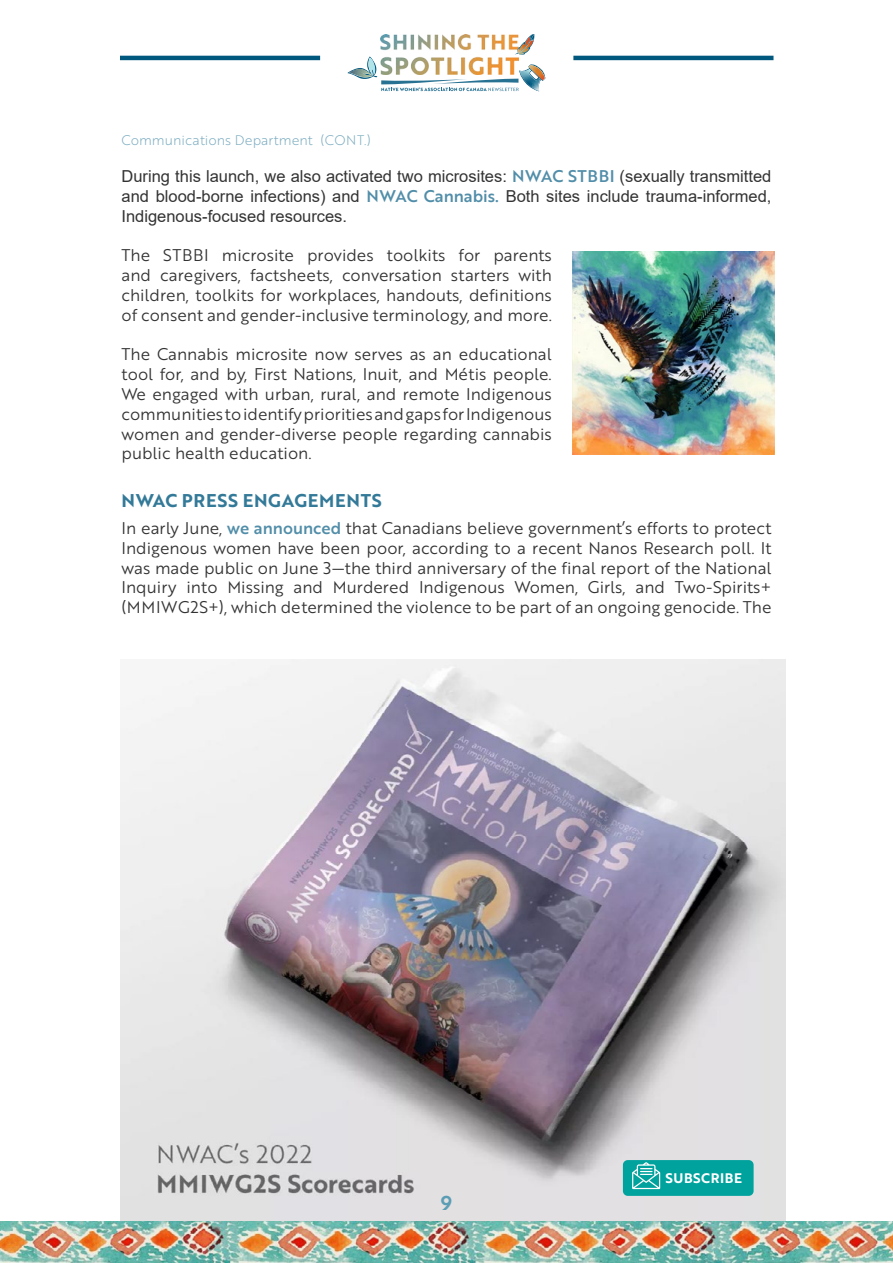
<style>
.page{position:relative;width:893px;height:1263px;background:#fff}
.page>*{position:absolute;margin:0;border:0;box-sizing:border-box;transform-origin:0 0}
.t1{font:19.5px "Brother 1816 Bold";color:#5a9db5}
.t2{font:18px "Brother 1816 Bold";letter-spacing:.04em;color:#337998}
.t3{font:16.5px/19.8px "Brother 1816 Book";color:#333;text-align:justify}
.t4{font:16.5px/19.8px "Arial";color:#333;text-align:justify}
.t5{font:13.5px "Brother 1816 Light";color:#7bacc0}
.t6{font:13.5px "Brother 1816 Bold";letter-spacing:.04em;color:#fff}
.s1{font-family:"Brother 1816 Medium";color:#528ea9}
</style>
<div class="page">
<img style="left:348px;top:34px;width:197px;height:57px">
<hr style="left:120px;top:56px;width:200px;height:4px;background:#00587f">
<hr style="left:573px;top:56px;width:200px;height:4px;background:#00587f">
<img style="left:121px;top:660px;width:664px;height:561px">
<div style="left:623px;top:1160px;width:131px;height:36px;background:#00a29d;border-radius:5px"></div>
<svg style="left:632px;top:1162px;width:28px;height:27px"></svg>
<img style="left:572px;top:251px;width:203px;height:203px">
<img style="left:0;top:1221px;width:893px;height:42px">
<p class="t5" style="left:122px;top:130px;width:251px">Communications Department (CONT.)</p>
<p class="t4" style="left:122px;top:166px;width:651px">During this launch, we also activated two microsites: <span class="s1">NWAC STBBI</span> (sexually transmitted and blood-borne infections) and <span class="s1">NWAC Cannabis.</span> Both sites include trauma-informed, Indigenous-focused resources.</p>
<p class="t3" style="left:122px;top:245px;width:432px">The STBBI microsite provides toolkits for parents and caregivers, factsheets, conversation starters with children, toolkits for workplaces, handouts, definitions of consent and gender-inclusive terminology, and more.</p>
<p class="t3" style="left:122px;top:344px;width:432px">The Cannabis microsite now serves as an educational tool for, and by, First Nations, Inuit, and Métis people.<br>We engaged with urban, rural, and remote Indigenous communities to identify priorities and gaps for Indigenous women and gender-diverse people regarding cannabis public health education.</p>
<p class="t2" style="left:122px;top:487px;width:262px">NWAC PRESS ENGAGEMENTS</p>
<p class="t3" style="left:122px;top:517px;width:651px">In early June, <span class="s1">we announced</span> that Canadians believe government’s efforts to protect Indigenous women have been poor, according to a recent Nanos Research poll. It was made public on June 3—the third anniversary of the final report of the National Inquiry into Missing and Murdered Indigenous Women, Girls, and Two-Spirits+ (MMIWG2S+), which determined the violence to be part of an ongoing genocide. The</p>
<p class="t1" style="left:441px;top:1188px;width:13px">9</p>
<p class="t6" style="left:666px;top:1168px;width:78px">SUBSCRIBE</p>
</div>
